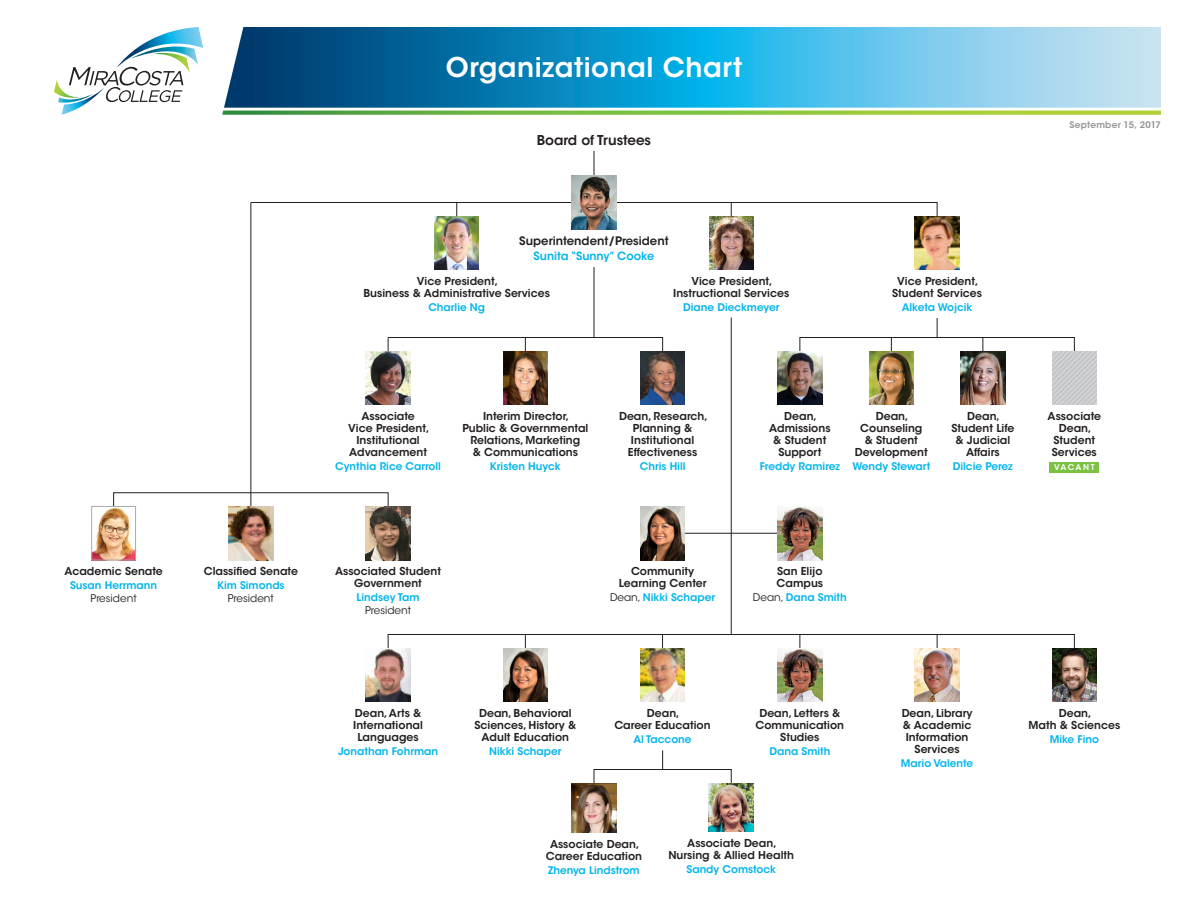
<style>
.page{position:relative;width:1188px;height:918px;background:#fff}
.page>*{position:absolute;margin:0;border:0;box-sizing:border-box;transform-origin:0 0}
.Headline_1{font:600 27px "ITC Avant Garde Std";letter-spacing:.02em;color:#fff}
.Subhead_4{font:600 13.5px "ITC Avant Garde Std";color:#231f20}
.Subhead_2{font:600 11.7px "ITC Avant Garde Std";color:#231f20}
.Name_Large_-_Center{font:600 11.25px "ITC Avant Garde Std";color:#02b5eb}
.Subhead_5{font:600 10.8px/12px "ITC Avant Garde Std";color:#231f20;text-align:center}
.Name_Medium_-_Center{font:600 10.5px "ITC Avant Garde Std";color:#02b5eb}
.Name_Large{font:10.5px "ITC Avant Garde Std";color:#231f20}
.Body{font:600 9px "ITC Avant Garde Std";letter-spacing:.025em;color:#939598}
.t1{font:600 7.95px "ITC Avant Garde Std";letter-spacing:.15em;color:#fff}
.s1{font-weight:400;color:#231f20}
</style>
<div class="page">
<svg style="left:224px;top:27px;width:937px;height:81px;background:#3d9fca"></svg>
<svg style="left:222px;top:111px;width:939px;height:4px;background:#87c049"></svg>
<hr style="left:250px;top:202px;width:1px;height:304px;background:#231f20">
<svg style="left:594px;top:151px;width:1px;height:25px"></svg>
<hr style="left:594px;top:267px;width:1px;height:71px;background:#231f20">
<div style="left:113px;top:492px;width:275px;height:15px;border:1px solid #231f20"></div>
<hr style="left:663px;top:533px;width:137px;height:1px;background:#231f20">
<div style="left:800px;top:337px;width:275px;height:14px;border:1px solid #231f20"></div>
<div style="left:594px;top:769px;width:138px;height:14px;border:1px solid #231f20"></div>
<div style="left:388px;top:634px;width:687px;height:14px;border:1px solid #231f20"></div>
<hr style="left:731px;top:318px;width:1px;height:316px;background:#231f20">
<svg style="left:937px;top:318px;width:1px;height:20px"></svg>
<svg style="left:662px;top:750px;width:1px;height:20px"></svg>
<img style="left:640px;top:506px;width:45px;height:54px">
<img style="left:366px;top:648px;width:44px;height:54px">
<img style="left:1052px;top:648px;width:45px;height:54px">
<img style="left:778px;top:506px;width:44px;height:54px">
<img style="left:435px;top:217px;width:44px;height:53px">
<img style="left:709px;top:217px;width:44px;height:53px">
<img style="left:778px;top:351px;width:44px;height:54px">
<img style="left:572px;top:176px;width:44px;height:54px">
<svg style="left:1052px;top:351px;width:45px;height:54px;background:#cacbcd"></svg>
<img style="left:915px;top:216px;width:44px;height:54px">
<img style="left:572px;top:783px;width:44px;height:50px">
<img style="left:709px;top:783px;width:44px;height:49px">
<div style="left:1049px;top:462px;width:50px;height:11px;background:#7bc142"></div>
<img style="left:93px;top:508px;width:41px;height:50px">
<div style="left:91px;top:506px;width:45px;height:54px;border:1px solid #a8a9ad"></div>
<img style="left:366px;top:506px;width:44px;height:54px">
<img style="left:229px;top:506px;width:44px;height:54px">
<img style="left:640px;top:351px;width:45px;height:54px">
<svg style="left:250px;top:202px;width:688px;height:15px"></svg>
<img style="left:503px;top:352px;width:45px;height:53px">
<img style="left:869px;top:351px;width:45px;height:54px">
<svg style="left:891px;top:338px;width:1px;height:13px"></svg>
<img style="left:915px;top:648px;width:44px;height:54px">
<svg style="left:937px;top:634px;width:1px;height:14px"></svg>
<img style="left:778px;top:648px;width:44px;height:54px">
<svg style="left:800px;top:634px;width:1px;height:14px"></svg>
<img style="left:640px;top:648px;width:45px;height:54px">
<svg style="left:662px;top:634px;width:1px;height:14px"></svg>
<img style="left:503px;top:648px;width:45px;height:54px">
<svg style="left:525px;top:634px;width:1px;height:14px"></svg>
<img style="left:961px;top:351px;width:44px;height:54px">
<svg style="left:982px;top:338px;width:1px;height:13px"></svg>
<svg style="left:387px;top:337px;width:276px;height:15px"></svg>
<img style="left:366px;top:351px;width:44px;height:54px">
<svg style="left:54px;top:27px;width:149px;height:88px"></svg>
<p class="Subhead_5" style="left:64px;top:565px;width:100px">Academic Senate</p>
<p class="Name_Medium_-_Center" style="left:70px;top:579px;width:89px">Susan Herrmann</p>
<p class="Name_Large" style="left:91px;top:592px;width:48px">President</p>
<p class="Headline_1" style="left:446px;top:51px;width:298px">Organizational Chart</p>
<p class="Subhead_4" style="left:537px;top:132px;width:116px">Board of Trustees</p>
<p class="Subhead_2" style="left:519px;top:233px;width:151px">Superintendent/President</p>
<p class="Name_Large_-_Center" style="left:534px;top:249px;width:122px">Sunita “Sunny” Cooke</p>
<p class="Subhead_5" style="left:364px;top:275px;width:188px">Vice President,<br>Business &amp; Administrative Services</p>
<p class="Name_Medium_-_Center" style="left:428px;top:300px;width:58px">Charlie Ng</p>
<p class="Subhead_5" style="left:673px;top:275px;width:117px">Vice President,<br>Instructional Services</p>
<p class="Name_Medium_-_Center" style="left:683px;top:300px;width:98px">Diane Dieckmeyer</p>
<p class="Subhead_5" style="left:892px;top:275px;width:92px">Vice President,<br>Student Services</p>
<p class="Name_Medium_-_Center" style="left:902px;top:300px;width:72px">Alketa Wojcik</p>
<p class="Body" style="left:1070px;top:119px;width:93px">September 15, 2017</p>
<p class="Subhead_5" style="left:348px;top:410px;width:83px">Associate<br>Vice President,<br>Institutional<br>Advancement</p>
<p class="Name_Medium_-_Center" style="left:335px;top:459px;width:107px">Cynthia Rice Carroll</p>
<p class="Subhead_5" style="left:462px;top:410px;width:128px">Interim Director,<br>Public &amp; Governmental<br>Relations, Marketing<br>&amp; Communications</p>
<p class="Name_Medium_-_Center" style="left:490px;top:459px;width:72px">Kristen Huyck</p>
<p class="Subhead_5" style="left:619px;top:410px;width:90px">Dean, Research,<br>Planning &amp;<br>Institutional<br>Effectiveness</p>
<p class="Name_Medium_-_Center" style="left:640px;top:459px;width:47px">Chris Hill</p>
<p class="Subhead_5" style="left:769px;top:410px;width:63px">Dean,<br>Admissions &amp; Student<br>Support</p>
<p class="Name_Medium_-_Center" style="left:760px;top:459px;width:82px">Freddy Ramirez</p>
<p class="Subhead_5" style="left:855px;top:410px;width:74px">Dean,<br>Counseling &amp; Student<br>Development</p>
<p class="Name_Medium_-_Center" style="left:852px;top:459px;width:79px">Wendy Stewart</p>
<p class="Subhead_5" style="left:951px;top:410px;width:64px">Dean,<br>Student Life &amp; Judicial<br>Affairs</p>
<p class="Name_Medium_-_Center" style="left:953px;top:459px;width:62px">Dilcie Perez</p>
<p class="Subhead_5" style="left:1048px;top:410px;width:55px">Associate<br>Dean,<br>Student<br>Services</p>
<p class="t1" style="left:1054px;top:462px;width:42px">VACANT</p>
<p class="Subhead_5" style="left:204px;top:565px;width:96px">Classified Senate</p>
<p class="Name_Medium_-_Center" style="left:217px;top:579px;width:69px">Kim Simonds</p>
<p class="Name_Large" style="left:228px;top:592px;width:48px">President</p>
<p class="Subhead_5" style="left:335px;top:565px;width:107px">Associated Student<br>Government</p>
<p class="Name_Medium_-_Center" style="left:357px;top:591px;width:64px">Lindsey Tam</p>
<p class="Name_Large" style="left:365px;top:604px;width:48px">President</p>
<p class="Subhead_5" style="left:619px;top:565px;width:89px">Community<br>Learning Center</p>
<p class="Name_Medium_-_Center" style="left:610px;top:591px;width:107px"><span class="s1">Dean,</span> Nikki Schaper</p>
<p class="Subhead_5" style="left:777px;top:565px;width:48px;text-align:left">San Elijo<br>Campus</p>
<p class="Name_Medium_-_Center" style="left:753px;top:591px;width:95px"><span class="s1">Dean,</span> Dana Smith</p>
<p class="Subhead_5" style="left:353px;top:707px;width:71px">Dean, Arts &amp;<br>International<br>Languages</p>
<p class="Name_Medium_-_Center" style="left:338px;top:744px;width:102px">Jonathan Fohrman</p>
<p class="Subhead_5" style="left:474px;top:707px;width:103px">Dean, Behavioral<br>Sciences, History &amp;<br>Adult Education</p>
<p class="Name_Medium_-_Center" style="left:489px;top:744px;width:74px">Nikki Schaper</p>
<p class="Subhead_5" style="left:614px;top:707px;width:98px">Dean,<br>Career Education</p>
<p class="Name_Medium_-_Center" style="left:633px;top:732px;width:60px">Al Taccone</p>
<p class="Subhead_5" style="left:756px;top:707px;width:90px">Dean, Letters &amp;<br>Communication<br>Studies</p>
<p class="Name_Medium_-_Center" style="left:769px;top:744px;width:63px">Dana Smith</p>
<p class="Subhead_5" style="left:546px;top:838px;width:98px">Associate Dean,<br>Career Education</p>
<p class="Name_Medium_-_Center" style="left:548px;top:863px;width:93px">Zhenya Lindstrom</p>
<p class="Subhead_5" style="left:668px;top:837px;width:127px">Associate Dean,<br>Nursing &amp; Allied Health</p>
<p class="Name_Medium_-_Center" style="left:686px;top:862px;width:91px">Sandy Comstock</p>
<p class="Subhead_5" style="left:902px;top:707px;width:72px">Dean, Library &amp; Academic<br>Information<br>Services</p>
<p class="Name_Medium_-_Center" style="left:901px;top:756px;width:74px">Mario Valente</p>
<p class="Subhead_5" style="left:1028px;top:707px;width:93px">Dean,<br>Math &amp; Sciences</p>
<p class="Name_Medium_-_Center" style="left:1050px;top:732px;width:51px">Mike Fino</p>
</div>
